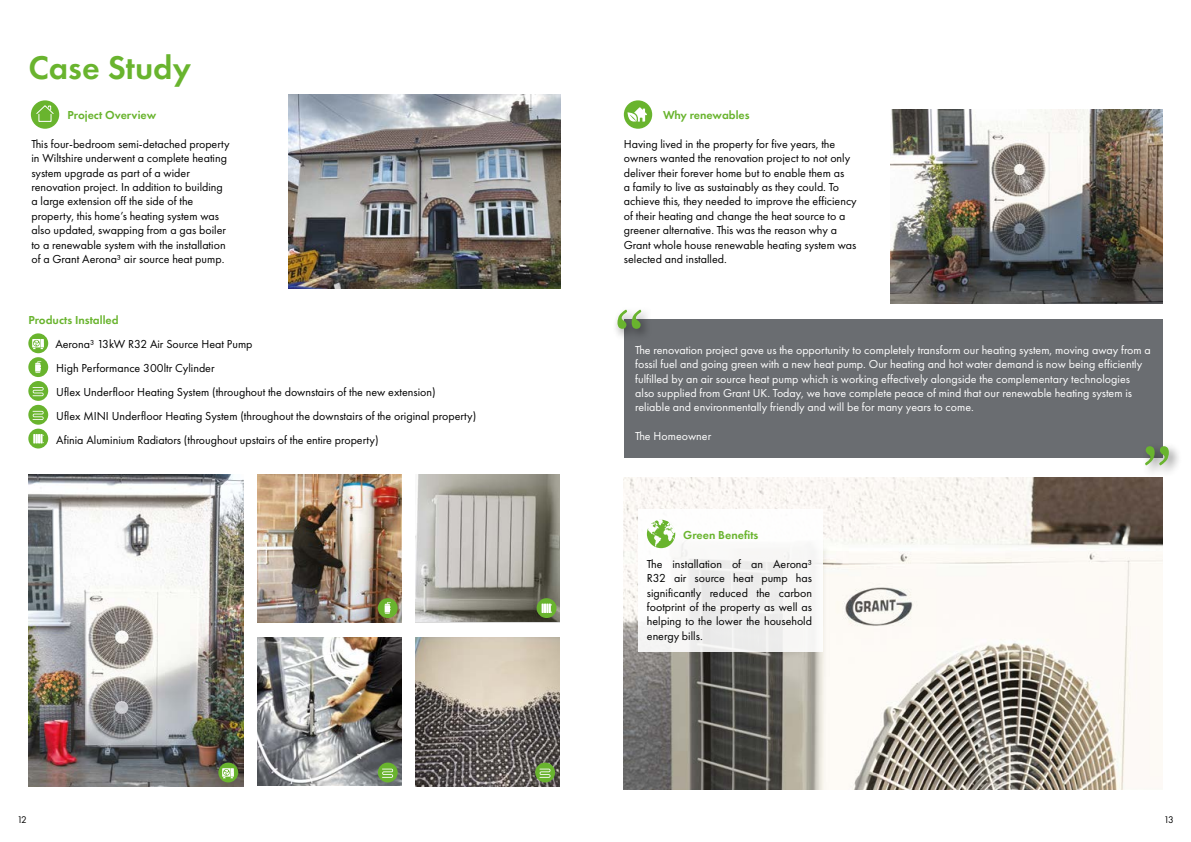
<style>
.page{position:relative;width:1191px;height:842px;background:#fff}
.page>*{position:absolute;margin:0;border:0;box-sizing:border-box;transform-origin:0 0}
.t1{font:600 34px "Futura PT";color:#69b42e}
.t2{font:12px/14.4px "Futura PT";color:#000}
.t3{font:12px/14.4px "Futura PT";color:#fff}
.t4{font:600 12px "Futura PT";color:#69b42e}
.t5{font:10px "Futura PT";color:#000}
</style>
<div class="page">
<img style="left:624px;top:478px;width:538px;height:312px">
<div style="left:638px;top:509px;width:185px;height:142px;background:#f7f6f5"></div>
<div style="left:31px;top:100px;width:28px;height:29px;background:#69b42e;border-radius:50%"></div>
<svg style="left:36px;top:105px;width:18px;height:17px"></svg>
<img style="left:288px;top:95px;width:272px;height:193px">
<div style="left:28px;top:333px;width:20px;height:20px;background:#69b42e;border-radius:50%"></div>
<svg style="left:32px;top:339px;width:12px;height:10px"></svg>
<div style="left:28px;top:357px;width:20px;height:20px;background:#69b42e;border-radius:50%"></div>
<svg style="left:35px;top:361px;width:6px;height:12px"></svg>
<svg style="left:28px;top:381px;width:20px;height:20px"></svg>
<svg style="left:33px;top:387px;width:11px;height:9px"></svg>
<svg style="left:28px;top:405px;width:20px;height:20px"></svg>
<svg style="left:33px;top:411px;width:11px;height:9px"></svg>
<div style="left:28px;top:429px;width:20px;height:19px;background:#69b42e;border-radius:50%"></div>
<svg style="left:33px;top:434px;width:11px;height:9px"></svg>
<img style="left:28px;top:474px;width:215px;height:313px">
<img style="left:257px;top:474px;width:145px;height:148px">
<img style="left:415px;top:474px;width:144px;height:147px">
<img style="left:257px;top:638px;width:145px;height:148px">
<img style="left:415px;top:638px;width:144px;height:149px">
<div style="left:624px;top:100px;width:28px;height:29px;background:#69b42e;border-radius:50%"></div>
<svg style="left:627px;top:107px;width:20px;height:15px"></svg>
<img style="left:890px;top:110px;width:272px;height:193px">
<div style="left:612px;top:305px;width:570px;height:173px;background:#000;opacity:.5"></div>
<svg style="left:1145px;top:446px;width:23px;height:19px"></svg>
<svg style="left:617px;top:310px;width:24px;height:19px"></svg>
<svg style="left:647px;top:520px;width:28px;height:28px"></svg>
<div style="left:218px;top:763px;width:20px;height:19px;background:#69b42e;border-radius:50%"></div>
<svg style="left:222px;top:768px;width:12px;height:10px"></svg>
<div style="left:378px;top:598px;width:20px;height:20px;background:#69b42e;border-radius:50%"></div>
<svg style="left:385px;top:602px;width:6px;height:12px"></svg>
<svg style="left:535px;top:763px;width:20px;height:19px"></svg>
<svg style="left:539px;top:769px;width:11px;height:9px"></svg>
<div style="left:378px;top:763px;width:20px;height:19px;background:#69b42e;border-radius:50%"></div>
<svg style="left:382px;top:769px;width:11px;height:9px"></svg>
<div style="left:536px;top:598px;width:20px;height:20px;background:#69b42e;border-radius:50%"></div>
<svg style="left:541px;top:603px;width:11px;height:10px"></svg>
<h1 class="t1" style="left:28px;top:53px;width:164px">Case Study</h1>
<p class="t4" style="left:67px;top:110px;width:90px">Project Overview</p>
<p class="t2" style="left:31px;top:137px;width:200px">This four-bedroom semi-detached property in Wiltshire underwent a complete heating system upgrade as part of a wider renovation project. In addition to building a large extension off the side of the property, this home’s heating system was also updated, swapping from a gas boiler to a renewable system with the installation of a Grant Aerona³ air source heat pump.</p>
<p class="t4" style="left:28px;top:314px;width:92px">Products Installed</p>
<p class="t2" style="left:55px;top:332px;width:422px;line-height:24px">Aerona³ 13kW R32 Air Source Heat Pump<br>High Performance 300ltr Cylinder<br>Uflex Underfloor Heating System (throughout the downstairs of the new extension)<br>Uflex MINI Underfloor Heating System (throughout the downstairs of the original property)<br>Afinia Aluminium Radiators (throughout upstairs of the entire property)</p>
<p class="t4" style="left:663px;top:110px;width:88px">Why renewables</p>
<p class="t2" style="left:624px;top:137px;width:234px">Having lived in the property for five years, the owners wanted the renovation project to not only deliver their forever home but to enable them as<br>a family to live as sustainably as they could. To achieve this, they needed to improve the efficiency of their heating and change the heat source to a greener alternative. This was the reason why a Grant whole house renewable heating system was selected and installed.</p>
<p class="t3" style="left:635px;top:343px;width:517px">The renovation project gave us the opportunity to completely transform our heating system, moving away from a fossil fuel and going green with a new heat pump. Our heating and hot water demand is now being efficiently fulfilled by an air source heat pump which is working effectively alongside the complementary technologies also supplied from Grant UK. Today, we have complete peace of mind that our renewable heating system is reliable and environmentally friendly and will be for many years to come.</p>
<p class="t3" style="left:635px;top:430px;width:77px">The Homeowner</p>
<p class="t4" style="left:683px;top:530px;width:77px">Green Benefits</p>
<p class="t2" style="left:647px;top:557px;width:167px;text-align:justify">The installation of an Aerona³<br>R32 air source heat pump has significantly reduced the carbon footprint of the property as well as helping to the lower the household energy bills.</p>
<p class="t5" style="left:17px;top:815px;width:11px">12</p>
<p class="t5" style="left:1164px;top:815px;width:11px">13</p>
</div>
